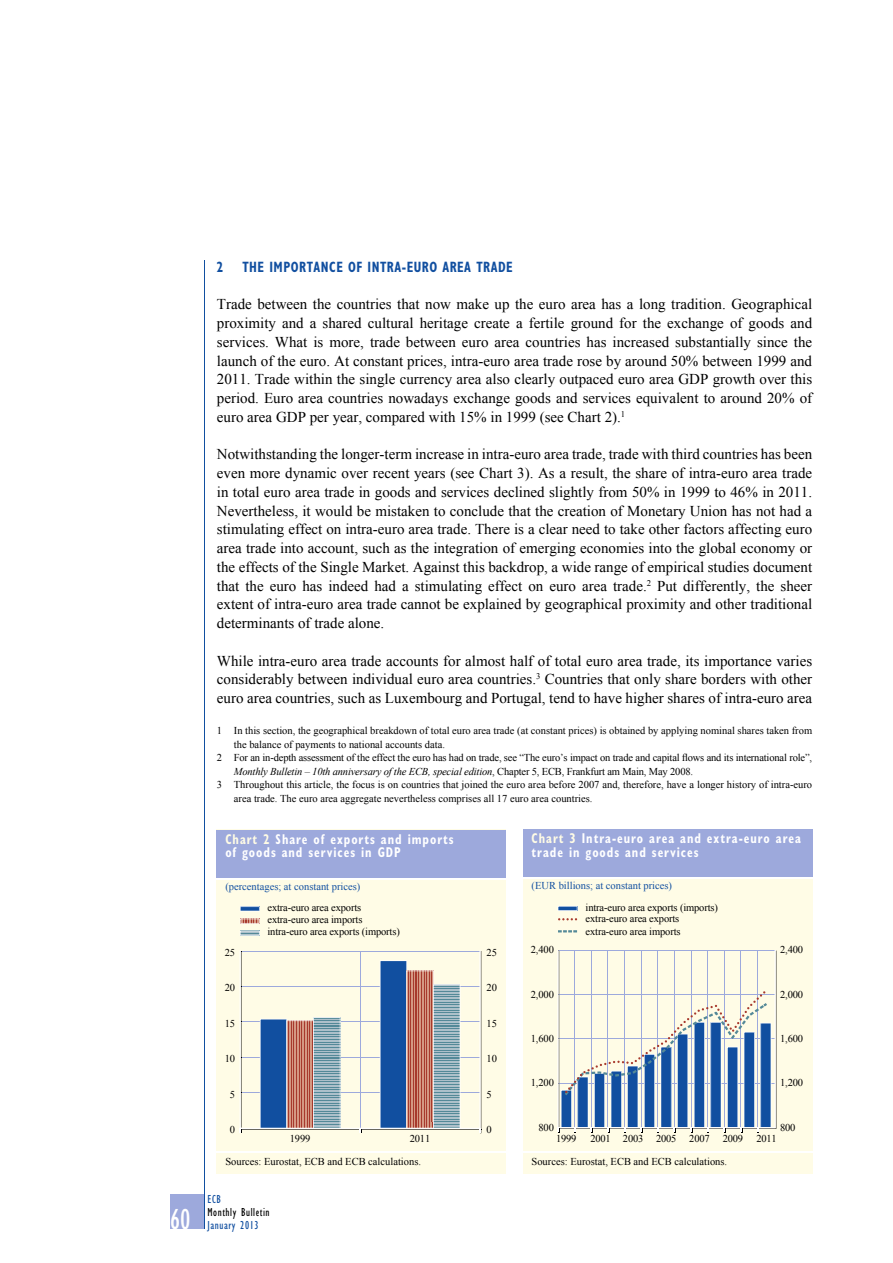
<style>
.page{position:relative;width:893px;height:1263px;background:#fff}
.page>*{position:absolute;margin:0;border:0;box-sizing:border-box;transform-origin:0 0}
.t1{font:condensed 30px "Gill Sans Myriad";color:#fff;scale:.95 1}
.t2{font:15px/18.8px "Times New Roman WGL";color:#000;text-align:justify}
.t3{font:700 condensed 15px "Gill Sans Myriad";letter-spacing:.04em;color:#114fa0;scale:.85 1}
.t4{font:700 condensed 14.25px/13.5px "Gill Sans Myriad";letter-spacing:.08em;color:#fff;scale:.85 1}
.t5{font:condensed 12px "Gill Sans Myriad";letter-spacing:.05em;color:#000;scale:.95 1}
.t6{font:condensed 12px "Gill Sans Myriad";letter-spacing:.05em;color:#114fa0;scale:.95 1}
.t7{font:10.5px/12px "Times New Roman WGL";color:#000}
.t8{font:italic 10.5px "Times New Roman WGL";letter-spacing:-.015em;color:#000}
.t9{font:10.5px "Times New Roman WGL";color:#114fa0}
.s1{font-style:normal}
.s2{color:#fffce6}
</style>
<div class="page">
<div style="left:170px;top:1195px;width:34px;height:34px;background:#9da9dc"></div>
<hr style="left:204px;top:261px;width:1px;height:968px;background:#114fa0">
<div style="left:217px;top:830px;width:289px;height:344px;background:#fffce6"></div>
<div style="left:217px;top:830px;width:289px;height:48px;background:#9da9dc"></div>
<hr style="left:217px;top:878px;width:289px;height:1px;background:#fff">
<hr style="left:217px;top:1151px;width:289px;height:2px;background:#fff">
<svg style="left:240px;top:950px;width:241px;height:183px"></svg>
<svg style="left:240px;top:906px;width:20px;height:5px"></svg>
<svg style="left:240px;top:918px;width:20px;height:6px"></svg>
<svg style="left:240px;top:930px;width:20px;height:6px"></svg>
<div style="left:523px;top:829px;width:289px;height:344px;background:#fffce6"></div>
<div style="left:523px;top:829px;width:289px;height:49px;background:#9da9dc"></div>
<hr style="left:523px;top:877px;width:289px;height:2px;background:#fff">
<hr style="left:523px;top:1151px;width:289px;height:1px;background:#fff">
<svg style="left:557px;top:950px;width:219px;height:182px"></svg>
<svg style="left:558px;top:930px;width:19px;height:2px"></svg>
<svg style="left:558px;top:918px;width:19px;height:2px"></svg>
<svg style="left:558px;top:906px;width:19px;height:5px"></svg>
<h1 class="t1" style="left:170px;top:1201px;width:23px">60</h1>
<p class="t3" style="left:217px;top:258px;width:9px">2</p>
<p class="t3" style="left:242px;top:258px;width:320px">the imPortanCe oF intra-euro area trade</p>
<p class="t2" style="left:217px;top:295px;width:597px">Trade between the countries that now make up the euro area has a long tradition. Geographical proximity and a shared cultural heritage create a fertile ground for the exchange of goods and services. What is more, trade between euro area countries has increased substantially since the launch of the euro. At constant prices, intra-euro area trade rose by around 50% between 1999 and 2011. Trade within the single currency area also clearly outpaced euro area GDP growth over this period. Euro area countries nowadays exchange goods and services equivalent to around 20% of euro area GDP per year, compared with 15% in 1999 (see Chart 2).<sup>1</sup></p>
<p class="t2" style="left:217px;top:445px;width:597px">Notwithstanding the longer-term increase in intra-euro area trade, trade with third countries has been even more dynamic over recent years (see Chart 3). As a result, the share of intra-euro area trade in total euro area trade in goods and services declined slightly from 50% in 1999 to 46% in 2011.<br>Nevertheless, it would be mistaken to conclude that the creation of Monetary Union has not had a stimulating effect on intra-euro area trade. There is a clear need to take other factors affecting euro area trade into account, such as the integration of emerging economies into the global economy or the effects of the Single Market. Against this backdrop, a wide range of empirical studies document that the euro has indeed had a stimulating effect on euro area trade.<sup>2</sup> Put differently, the sheer extent of intra-euro area trade cannot be explained by geographical proximity and other traditional determinants of trade alone.</p>
<p class="t2" style="left:217px;top:651px;width:597px">While intra-euro area trade accounts for almost half of total euro area trade, its importance varies considerably between individual euro area countries.<sup>3</sup> Countries that only share borders with other euro area countries, such as Luxembourg and Portugal, tend to have higher shares of intra-euro area</p>
<p class="t7" style="left:217px;top:724px;width:597px">1 In this section, the geographical breakdown of total euro area trade (at constant prices) is obtained by applying nominal shares taken from</p>
<p class="t7" style="left:234px;top:738px;width:213px">the balance of payments to national accounts data.</p>
<p class="t7" style="left:217px;top:751px;width:597px">2 For an in-depth assessment of the effect the euro has had on trade, see “The euro’s impact on trade and capital flows and its international role”,</p>
<p class="t8" style="left:234px;top:764px;width:461px">Monthly Bulletin – 10th anniversary of the ECB, special edition<span class="s1">, Chapter 5, ECB, Frankfurt am Main, May 2008.</span></p>
<p class="t7" style="left:217px;top:778px;width:597px">3 Throughout this article, the focus is on countries that joined the euro area before 2007 and, therefore, have a longer history of intra-euro</p>
<p class="t7" style="left:234px;top:792px;width:360px">area trade. The euro area aggregate nevertheless comprises all 17 euro area countries.</p>
<p class="t4" style="left:225px;top:832px;width:270px"><span class="s2">Chart 2</span> Share of exports and imports of goods and services in GdP</p>
<p class="t9" style="left:225px;top:879px;width:136px">(percentages; at constant prices)</p>
<p class="t4" style="left:531px;top:832px;width:318px"><span class="s2">Chart 3</span> intra-euro area and extra-euro area trade in goods and services</p>
<p class="t9" style="left:531px;top:879px;width:142px">(EUR billions; at constant prices)</p>
<p class="t7" style="left:267px;top:901px;width:134px">extra-euro area exports extra-euro area imports intra-euro area exports (imports)</p>
<p class="t7" style="left:586px;top:901px;width:134px">intra-euro area exports (imports) extra-euro area exports extra-euro area imports</p>
<p class="t7" style="left:225px;top:946px;width:12px">25</p>
<p class="t7" style="left:487px;top:946px;width:12px">25</p>
<p class="t7" style="left:531px;top:944px;width:25px">2,400</p>
<p class="t7" style="left:780px;top:944px;width:25px">2,400</p>
<p class="t7" style="left:225px;top:981px;width:12px">20</p>
<p class="t7" style="left:487px;top:981px;width:12px">20</p>
<p class="t7" style="left:531px;top:988px;width:25px">2,000</p>
<p class="t7" style="left:780px;top:988px;width:25px">2,000</p>
<p class="t7" style="left:225px;top:1017px;width:12px">15</p>
<p class="t7" style="left:487px;top:1017px;width:12px">15</p>
<p class="t7" style="left:531px;top:1032px;width:25px">1,600</p>
<p class="t7" style="left:780px;top:1032px;width:25px">1,600</p>
<p class="t7" style="left:225px;top:1052px;width:12px">10</p>
<p class="t7" style="left:487px;top:1052px;width:12px">10</p>
<p class="t7" style="left:531px;top:1077px;width:25px">1,200</p>
<p class="t7" style="left:780px;top:1077px;width:25px">1,200</p>
<p class="t7" style="left:230px;top:1088px;width:7px">5</p>
<p class="t7" style="left:487px;top:1088px;width:7px">5</p>
<p class="t7" style="left:230px;top:1123px;width:7px">0</p>
<p class="t7" style="left:290px;top:1132px;width:22px">1999</p>
<p class="t7" style="left:410px;top:1132px;width:22px">2011</p>
<p class="t7" style="left:487px;top:1123px;width:7px">0</p>
<p class="t7" style="left:538px;top:1121px;width:17px">800</p>
<p class="t7" style="left:780px;top:1121px;width:17px">800</p>
<p class="t7" style="left:556px;top:1132px;width:22px">1999</p>
<p class="t7" style="left:590px;top:1132px;width:154px">2001 2003 2005 2007 2009</p>
<p class="t7" style="left:756px;top:1132px;width:22px">2011</p>
<p class="t7" style="left:225px;top:1156px;width:197px">Sources: Eurostat, ECB and ECB calculations.</p>
<p class="t7" style="left:531px;top:1155px;width:197px">Sources: Eurostat, ECB and ECB calculations.</p>
<p class="t6" style="left:207px;top:1191px;width:16px">ECB</p>
<p class="t5" style="left:207px;top:1205px;width:67px">Monthly Bulletin</p>
<p class="t6" style="left:207px;top:1218px;width:55px">January 2013</p>
</div>
